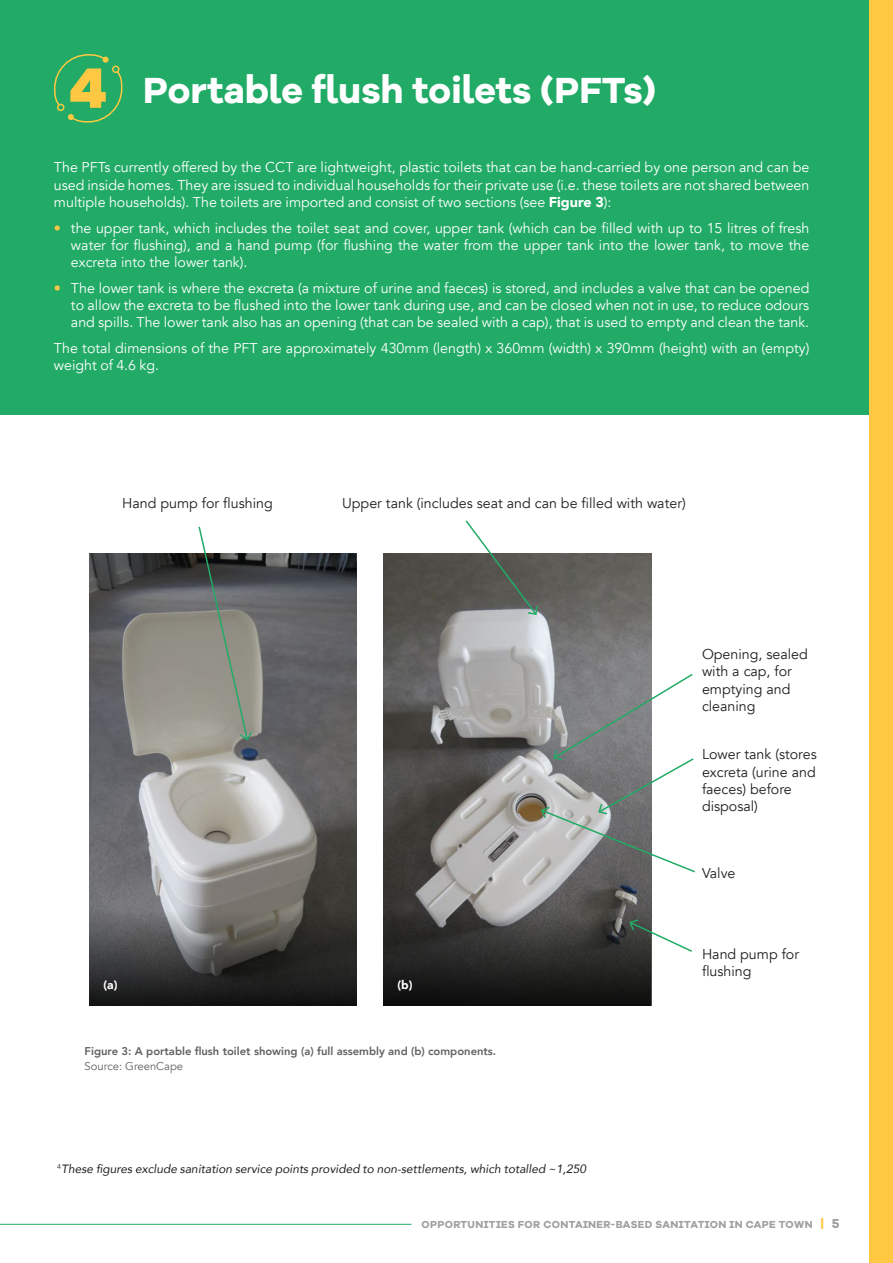
<style>
.page{position:relative;width:893px;height:1263px;background:#fff}
.page>*{position:absolute;margin:0;border:0;box-sizing:border-box;transform-origin:0 0}
.t1{font:58.65px "Galano Grotesque Alt Heavy";color:#fec842}
.t2{font:37.5px "Galano Grotesque Alt Bold";color:#fff}
.Body_Copy{font:14.25px/17.2px "Avenir";color:#fff;text-align:justify}
.t3{font:14.25px/17.2px "Avenir";color:#231f20}
.Body_Copy-2{font:italic 12px "Avenir";color:#231f20}
.t4{font:900 12px "Avenir";color:#fff}
.t5{font:800 11.25px/15px "Avenir";color:#616160}
.t6{font:10.5px "Galano Grotesque Alt Bold";letter-spacing:.035em;color:#a29f9e}
.s1{font-weight:900}
.s2{color:#fec842}
.s3{font-weight:400}
.s4{font-family:"Galano Grotesque Bold";font-size:13.5px;color:#fec842}
.s5{font-size:13.5px}
</style>
<div class="page">
<hr style="left:0;top:1224px;width:411px;height:1px;background:#21ab66">
<img style="left:90px;top:554px;width:267px;height:356px">
<img style="left:384px;top:554px;width:267px;height:356px">
<div style="left:0;top:0;width:876px;height:415px;background:#21ab66"></div>
<div style="left:870px;top:0;width:23px;height:1263px;background:#fec842"></div>
<svg style="left:90px;top:910px;width:267px;height:95px"></svg>
<svg style="left:383px;top:910px;width:268px;height:95px"></svg>
<svg style="left:54px;top:54px;width:69px;height:69px"></svg>
<div style="left:112px;top:66px;width:7px;height:7px;border:2px solid #fec842;border-radius:50%"></div>
<svg style="left:540px;top:672px;width:155px;height:202px"></svg>
<svg style="left:628px;top:918px;width:64px;height:35px"></svg>
<svg style="left:464px;top:520px;width:74px;height:96px"></svg>
<svg style="left:197px;top:526px;width:56px;height:216px"></svg>
<p class="t1" style="left:69px;top:49px;width:39px">4</p>
<p class="t2" style="left:143px;top:66px;width:515px">Portable flush toilets (PFTs)</p>
<p class="Body_Copy" style="left:54px;top:159px;width:757px">The PFTs currently offered by the CCT are lightweight, plastic toilets that can be hand-carried by one person and can be used inside homes. They are issued to individual households for their private use (i.e. these toilets are not shared between multiple households). The toilets are imported and consist of two sections (see <span class="s1">Figure 3</span>):</p>
<p class="Body_Copy" style="left:71px;top:219px;width:740px;text-indent:-17px"><span class="s2">•</span> the upper tank, which includes the toilet seat and cover, upper tank (which can be filled with up to 15 litres of fresh water for flushing), and a hand pump (for flushing the water from the upper tank into the lower tank, to move the excreta into the lower tank).</p>
<p class="Body_Copy" style="left:71px;top:280px;width:740px;text-indent:-17px"><span class="s2">•</span> The lower tank is where the excreta (a mixture of urine and faeces) is stored, and includes a valve that can be opened to allow the excreta to be flushed into the lower tank during use, and can be closed when not in use, to reduce odours and spills. The lower tank also has an opening (that can be sealed with a cap), that is used to empty and clean the tank.</p>
<p class="Body_Copy" style="left:54px;top:340px;width:757px">The total dimensions of the PFT are approximately 430mm (length) x 360mm (width) x 390mm (height) with an (empty) weight of 4.6 kg.</p>
<p class="t3" style="left:122px;top:494px;width:152px">Hand pump for flushing</p>
<p class="t3" style="left:342px;top:495px;width:345px">Upper tank (includes seat and can be filled with water)</p>
<p class="t4" style="left:104px;top:975px;width:15px">(a)</p>
<p class="t4" style="left:397px;top:975px;width:17px">(b)</p>
<p class="t5" style="left:85px;top:1043px;width:413px">Figure 3: A portable flush toilet showing (a) full assembly and (b) components.<br><span class="s3">Source: GreenCape</span></p>
<p class="Body_Copy-2" style="left:57px;top:1162px;width:530px"><sup>4</sup>These figures exclude sanitation service points provided to non-settlements, which totalled ~1,250</p>
<p class="t3" style="left:702px;top:646px;width:107px">Opening, sealed with a cap, for emptying and cleaning</p>
<p class="t3" style="left:702px;top:746px;width:116px">Lower tank (stores excreta (urine and faeces) before disposal)</p>
<p class="t3" style="left:702px;top:865px;width:35px">Valve</p>
<p class="t3" style="left:702px;top:946px;width:99px">Hand pump for flushing</p>
<p class="t6" style="left:421px;top:1217px;width:420px">OPPORTUNITIES FOR CONTAINER-BASED SANITATION IN CAPE TOWN <span class="s4">|</span> <span class="s5">5</span></p>
</div>
